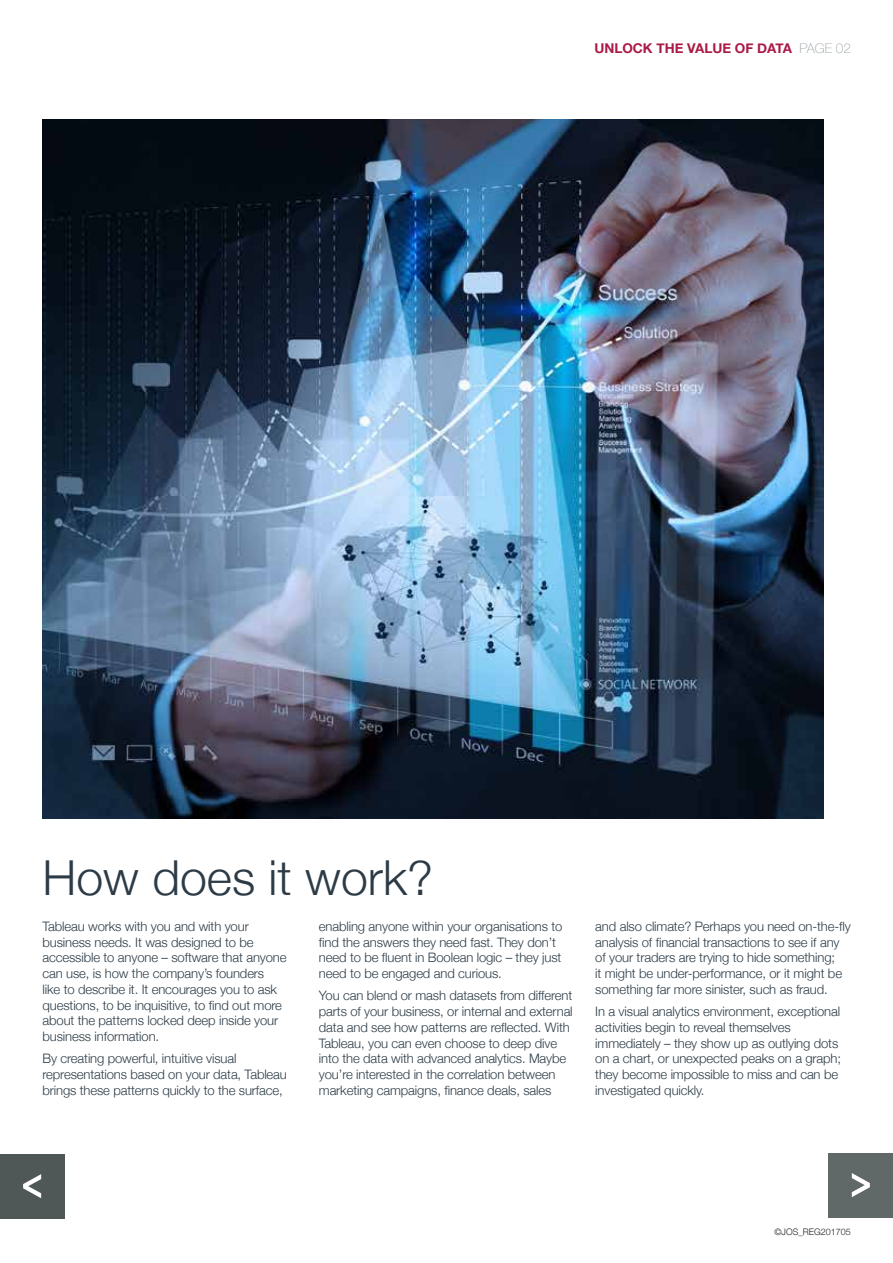
<style>
.page{position:relative;width:893px;height:1263px;background:#fff}
.page>*{position:absolute;margin:0;border:0;box-sizing:border-box;transform-origin:0 0}
.t1{font:300 48.3px "Helvetica Neue";color:#2c3b46}
.t2{font:700 13.5px "Helvetica Neue";color:#aa1b47}
.t3{font:300 13.05px/15.8px "Helvetica Neue";letter-spacing:-.01em;color:#2c3b46}
.t4{font:300 9px "Helvetica Neue";color:#231f20}
.s1{font-weight:100;color:#97a0a4}
</style>
<div class="page">
<img style="left:43px;top:119px;width:780px;height:700px">
<div style="left:0;top:1154px;width:65px;height:65px;background:#4f5757"></div>
<svg style="left:23px;top:1174px;width:18px;height:24px"></svg>
<div style="left:828px;top:1153px;width:65px;height:65px;background:#606868"></div>
<svg style="left:852px;top:1173px;width:18px;height:24px"></svg>
<p class="t2" style="left:594px;top:38px;width:258px">UNLOCK THE VALUE OF DATA <span class="s1">PAGE 02</span></p>
<h1 class="t1" style="left:43px;top:839px;width:392px">How does it work?</h1>
<p class="t3" style="left:43px;top:917px;width:246px">Tableau works with you and with your business needs. It was designed to be accessible to anyone – software that anyone can use, is how the company’s founders<br>like to describe it. It encourages you to ask questions, to be inquisitive, to find out more about the patterns locked deep inside your business information.</p>
<p class="t3" style="left:43px;top:1050px;width:246px">By creating powerful, intuitive visual representations based on your data, Tableau brings these patterns quickly to the surface,</p>
<p class="t3" style="left:319px;top:917px;width:245px">enabling anyone within your organisations to find the answers they need fast. They don’t need to be fluent in Boolean logic – they just need to be engaged and curious.</p>
<p class="t3" style="left:319px;top:987px;width:255px">You can blend or mash datasets from different parts of your business, or internal and external data and see how patterns are reflected. With Tableau, you can even choose to deep dive into the data with advanced analytics. Maybe you’re interested in the correlation between marketing campaigns, finance deals, sales</p>
<p class="t3" style="left:595px;top:917px;width:257px">and also climate? Perhaps you need on-the-fly analysis of financial transactions to see if any of your traders are trying to hide something;<br>it might be under-performance, or it might be something far more sinister, such as fraud.</p>
<p class="t3" style="left:595px;top:1003px;width:247px">In a visual analytics environment, exceptional activities begin to reveal themselves immediately – they show up as outlying dots on a chart, or unexpected peaks on a graph; they become impossible to miss and can be investigated quickly.</p>
<p class="t4" style="left:774px;top:1224px;width:78px">©JOS_REG201705</p>
</div>
